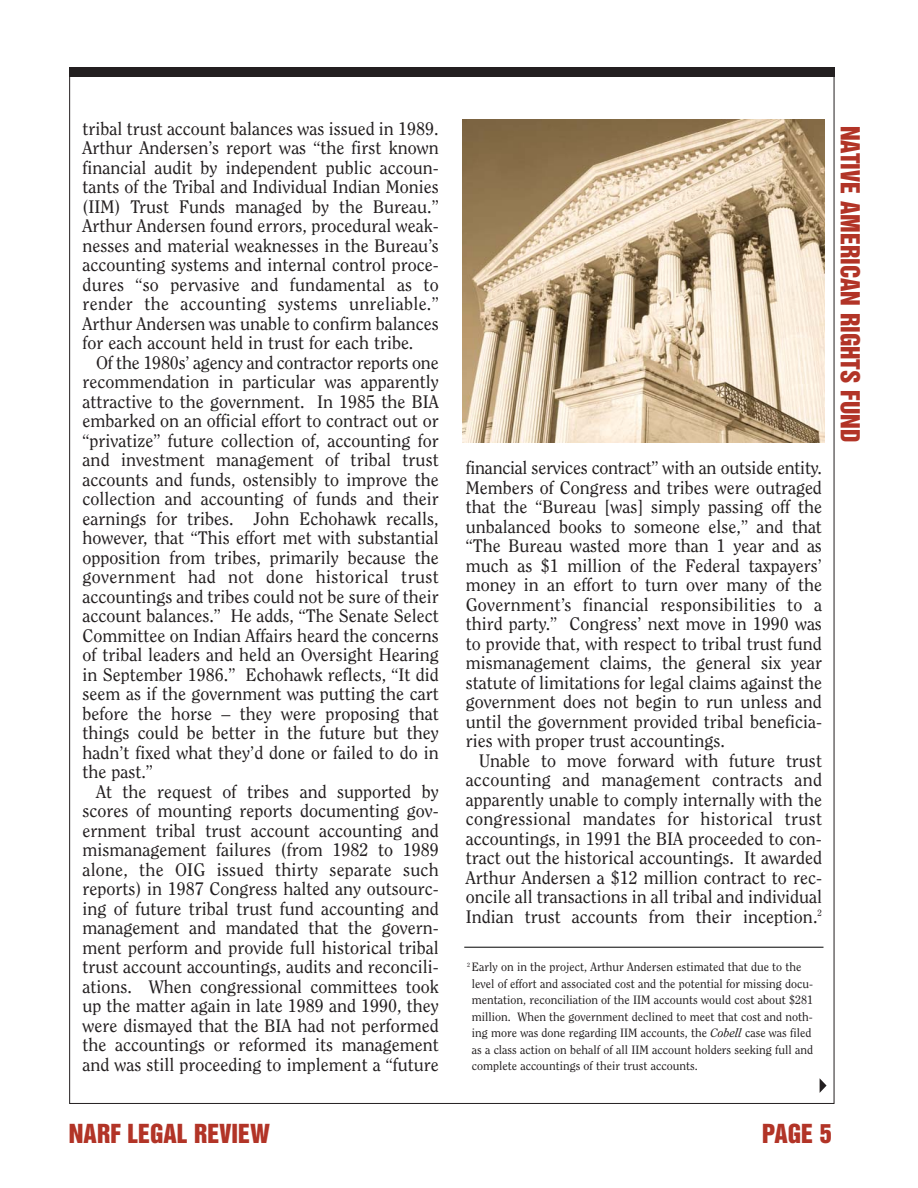
<style>
.page{position:relative;width:918px;height:1188px;background:#fff}
.page>*{position:absolute;margin:0;border:0;box-sizing:border-box;transform-origin:0 0}
.t1{font:24px "Helvetica Inserat";color:#b23427}
.t2{font:18px/19.5px "Clearface";color:#231f20;text-align:justify}
.t3{font:12px/16.5px "Clearface";color:#231f20}
.s1{font-style:italic}
</style>
<div class="page">
<div style="left:69px;top:68px;width:765px;height:9px;background:#231f20"></div>
<svg style="left:820px;top:1078px;width:7px;height:15px"></svg>
<img style="left:462px;top:120px;width:363px;height:323px">
<hr style="left:464px;top:947px;width:360px;height:1px;background:#000">
<p class="t2" style="left:82px;top:120px;width:358px">tribal trust account balances was issued in 1989.<br>Arthur Andersen’s report was “the first known financial audit by independent public accoun&shy;tants of the Tribal and Individual Indian Monies (IIM) Trust Funds managed by the Bureau.” Arthur Andersen found errors, procedural weak&shy;nesses and material weaknesses in the Bureau’s accounting systems and internal control proce&shy;dures “so pervasive and fundamental as to render the accounting systems unreliable.” Arthur Andersen was unable to confirm balances for each account held in trust for each tribe.</p>
<p class="t2" style="left:82px;top:354px;width:358px;text-indent:14px">Of the 1980s’ agency and contractor reports one recommendation in particular was apparently attractive to the government. In 1985 the BIA embarked on an official effort to contract out or “privatize” future collection of, accounting for and investment management of tribal trust accounts and funds, ostensibly to improve the collection and accounting of funds and their earnings for tribes. John Echohawk recalls, however, that “This effort met with substantial opposition from tribes, primarily because the government had not done historical trust accountings and tribes could not be sure of their account balances.” He adds, “The Senate Select Committee on Indian Affairs heard the concerns of tribal leaders and held an Oversight Hearing in September 1986.” Echohawk reflects, “It did seem as if the government was putting the cart before the horse – they were proposing that things could be better in the future but they hadn’t fixed what they’d done or failed to do in the past.”</p>
<p class="t2" style="left:82px;top:783px;width:358px;text-indent:14px">At the request of tribes and supported by scores of mounting reports documenting gov&shy;ernment tribal trust account accounting and mismanagement failures (from 1982 to 1989 alone, the OIG issued thirty separate such reports) in 1987 Congress halted any outsourc&shy;ing of future tribal trust fund accounting and management and mandated that the govern&shy;ment perform and provide full historical tribal trust account accountings, audits and reconcili&shy;ations. When congressional committees took up the matter again in late 1989 and 1990, they were dismayed that the BIA had not performed the accountings or reformed its management and was still proceeding to implement a “future</p>
<p class="t2" style="left:466px;top:459px;width:358px">financial services contract” with an outside entity.<br>Members of Congress and tribes were outraged that the “Bureau [was] simply passing off the unbalanced books to someone else,” and that “The Bureau wasted more than 1 year and as much as $1 million of the Federal taxpayers’ money in an effort to turn over many of the Government’s financial responsibilities to a third party.” Congress’ next move in 1990 was to provide that, with respect to tribal trust fund mismanagement claims, the general six year statute of limitations for legal claims against the government does not begin to run unless and until the government provided tribal beneficia&shy;ries with proper trust accountings.</p>
<p class="t2" style="left:466px;top:752px;width:358px;text-indent:14px">Unable to move forward with future trust accounting and management contracts and apparently unable to comply internally with the congressional mandates for historical trust accountings, in 1991 the BIA proceeded to con&shy;tract out the historical accountings. It awarded Arthur Andersen a $12 million contract to rec&shy;oncile all transactions in all tribal and individual Indian trust accounts from their inception.<sup>2</sup></p>
<p class="t3" style="left:472px;top:959px;width:343px;text-indent:-4px"><sup>2</sup> Early on in the project, Arthur Andersen estimated that due to the level of effort and associated cost and the potential for missing docu&shy;mentation, reconciliation of the IIM accounts would cost about $281 million. When the government declined to meet that cost and noth&shy;ing more was done regarding IIM accounts, the <span class="s1">Cobell</span> case was filed as a class action on behalf of all IIM account holders seeking full and complete accountings of their trust accounts.</p>
<h1 class="t1" style="left:860px;top:126px;width:318px;rotate:90deg">NATIVE AMERICAN RIGHTS FUND</h1>
<h1 class="t1" style="left:69px;top:1124px;width:203px">NARF LEGAL REVIEW</h1>
<h1 class="t1" style="left:762px;top:1124px;width:71px">PAGE 5</h1>
</div>
